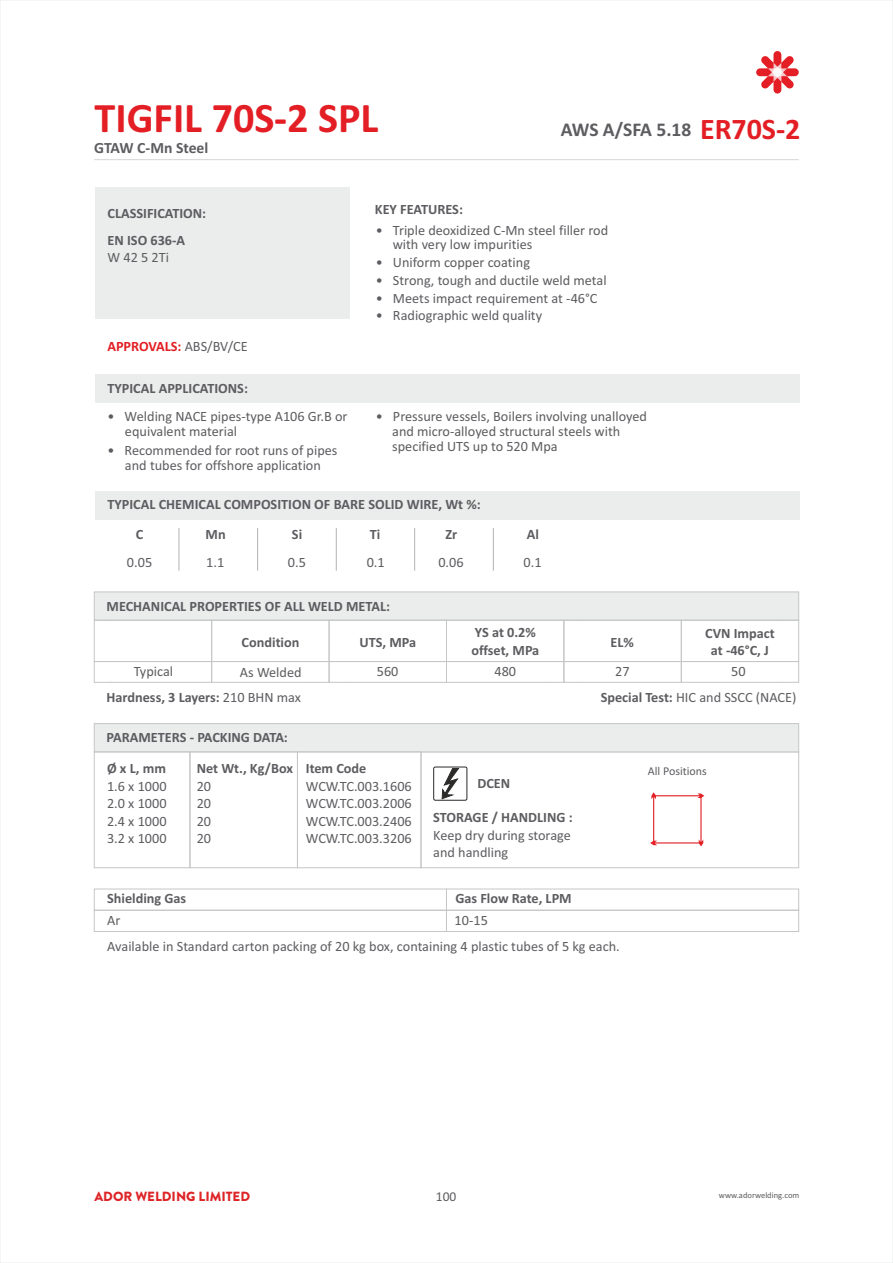
<style>
.page{position:relative;width:893px;height:1263px;background:#fff}
.page>*{position:absolute;margin:0;border:0;box-sizing:border-box;transform-origin:0 0}
.t1{font:700 42.3px "Calibri";color:#e31e24}
.t2{font:700 19.5px "Calibri";letter-spacing:-.005em;color:#5d5c60}
.t3{font:700 15.6px "Calibri";color:#5d5c60}
.t4{font:14.25px/17.4px "Calibri";color:#5d5c60}
.t5{font:700 14.25px/17.4px "Calibri";color:#5d5c60}
.t6{font:700 14.25px "Calibri";color:#e31e24}
.t7{font:13.5px "Calibri";color:#5d5c60}
.t8{font:900 13.35px "Brandon Grotesque";color:#de2427}
.t9{font:12px "Calibri";color:#5d5c60}
.t10{font:8.55px "Calibri";color:#5d5c60}
.s1{font-size:30px;color:#e31e24}
.s2{font-weight:400;color:#5d5c60}
.s3{font-weight:400}
.s4{font-weight:700}
</style>
<div class="page">
<div style="left:95px;top:187px;width:255px;height:132px;background:#ebecec"></div>
<div style="left:95px;top:492px;width:704px;height:28px;background:#ebecec"></div>
<div style="left:421px;top:751px;width:378px;height:117px;border:1px solid #c5c6c6"></div>
<svg style="left:93px;top:723px;width:706px;height:30px;background:#e8e9e9"></svg>
<div style="left:95px;top:374px;width:704px;height:28px;background:#ebecec"></div>
<hr style="left:179px;top:528px;width:1px;height:43px;background:#b2b3b3">
<hr style="left:336px;top:528px;width:1px;height:43px;background:#b2b3b3">
<hr style="left:257px;top:528px;width:1px;height:43px;background:#b2b3b3">
<div style="left:94px;top:751px;width:96px;height:117px;border:1px solid #c5c6c6"></div>
<div style="left:433px;top:767px;width:34px;height:33px;background:#fefefe;border:1px solid #2b2a29;border-radius:2px"></div>
<svg style="left:441px;top:768px;width:19px;height:32px"></svg>
<svg style="left:93px;top:888px;width:706px;height:44px"></svg>
<svg style="left:93px;top:591px;width:706px;height:92px"></svg>
<hr style="left:414px;top:528px;width:1px;height:43px;background:#b2b3b3">
<hr style="left:493px;top:528px;width:1px;height:43px;background:#b2b3b3">
<div style="left:297px;top:751px;width:124px;height:117px;border:1px solid #c5c6c6"></div>
<div style="left:190px;top:751px;width:108px;height:117px;border:1px solid #c5c6c6"></div>
<svg style="left:650px;top:792px;width:54px;height:54px"></svg>
<hr style="left:94px;top:159px;width:705px;height:1px;background:#d9dada">
<svg style="left:756px;top:51px;width:43px;height:43px"></svg>
<h1 class="t1" style="left:95px;top:100px;width:285px">TIGFIL 70S-2 SPL</h1>
<p class="t3" style="left:94px;top:141px;width:116px">GTAW C-Mn Steel</p>
<h2 class="t2" style="left:561px;top:121px;width:241px">AWS A/SFA 5.18 <span class="s1">ER70S-2</span></h2>
<p class="t5" style="left:108px;top:201px;width:100px;line-height:27px">CLASSIFICATION:<br>EN ISO 636-A</p>
<p class="t4" style="left:108px;top:250px;width:63px">W 42 5 2Ti</p>
<p class="t6" style="left:107px;top:340px;width:142px">APPROVALS: <span class="s2">ABS/BV/CE</span></p>
<p class="t5" style="left:107px;top:380px;width:142px">TYPICAL APPLICATIONS:</p>
<p class="t5" style="left:375px;top:201px;width:90px">KEY FEATURES:</p>
<p class="t4" style="left:393px;top:224px;width:217px;line-height:14.2px;text-indent:-17px">• Triple deoxidized C-Mn steel filler rod with very low impurities</p>
<p class="t4" style="left:376px;top:255px;width:156px">• Uniform copper coating</p>
<p class="t4" style="left:376px;top:272px;width:232px">• Strong, tough and ductile weld metal</p>
<p class="t4" style="left:376px;top:290px;width:223px">• Meets impact requirement at -46°C</p>
<p class="t4" style="left:376px;top:308px;width:168px">• Radiographic weld quality</p>
<p class="t4" style="left:125px;top:410px;width:224px;line-height:15px;text-indent:-17px">• Welding NACE pipes-type A106 Gr.B or equivalent material</p>
<p class="t4" style="left:392px;top:410px;width:256px;line-height:15px;text-indent:-16px">• Pressure vessels, Boilers involving unalloyed and micro-alloyed structural steels with specified UTS up to 520 Mpa</p>
<p class="t4" style="left:108px;top:444px;width:231px;line-height:15px;text-align:center">• Recommended for root runs of pipes and tubes for offshore application</p>
<p class="t5" style="left:107px;top:497px;width:375px">TYPICAL CHEMICAL COMPOSITION OF BARE SOLID WIRE, Wt %:</p>
<p class="t5" style="left:136px;top:526px;width:9px">C</p>
<p class="t5" style="left:206px;top:526px;width:22px">Mn</p>
<p class="t4" style="left:127px;top:555px;width:27px">0.05</p>
<p class="t4" style="left:206px;top:554px;width:20px">1.1</p>
<p class="t5" style="left:292px;top:527px;width:12px">Si</p>
<p class="t4" style="left:288px;top:555px;width:20px">0.5</p>
<p class="t5" style="left:370px;top:526px;width:12px">Ti</p>
<p class="t4" style="left:367px;top:554px;width:20px">0.1</p>
<p class="t5" style="left:445px;top:526px;width:13px">Zr</p>
<p class="t4" style="left:438px;top:554px;width:27px">0.06</p>
<p class="t5" style="left:527px;top:527px;width:14px">Al</p>
<p class="t4" style="left:524px;top:555px;width:20px">0.1</p>
<p class="t5" style="left:107px;top:598px;width:285px">MECHANICAL PROPERTIES OF ALL WELD METAL:</p>
<p class="t5" style="left:242px;top:634px;width:59px">Condition</p>
<p class="t5" style="left:359px;top:634px;width:58px">UTS, MPa</p>
<p class="t5" style="left:611px;top:634px;width:25px">EL%</p>
<p class="t5" style="left:705px;top:626px;width:71px;text-align:center">CVN Impact at -46°C, J</p>
<p class="t4" style="left:240px;top:664px;width:63px">As Welded</p>
<p class="t4" style="left:494px;top:664px;width:23px">480</p>
<p class="t4" style="left:615px;top:664px;width:16px">27</p>
<p class="t4" style="left:731px;top:664px;width:16px">50</p>
<p class="t5" style="left:471px;top:625px;width:69px">YS at 0.2% offset, MPa</p>
<p class="t4" style="left:134px;top:663px;width:41px">Typical</p>
<p class="t4" style="left:377px;top:664px;width:23px">560</p>
<p class="t5" style="left:107px;top:690px;width:196px">Hardness, 3 Layers: <span class="s3">210 BHN max</span></p>
<p class="t4" style="left:601px;top:690px;width:197px"><span class="s4">Special Test:</span> HIC and SSCC (NACE)</p>
<p class="t5" style="left:107px;top:730px;width:183px">PARAMETERS - PACKING DATA:</p>
<p class="t5" style="left:107px;top:761px;width:61px">Ø x L, mm</p>
<p class="t4" style="left:107px;top:779px;width:61px;text-align:justify">1.6 x 1000<br>2.0 x 1000<br>2.4 x 1000<br>3.2 x 1000</p>
<p class="t5" style="left:197px;top:761px;width:98px">Net Wt., Kg/Box</p>
<p class="t4" style="left:197px;top:779px;width:16px;text-align:justify">20<br>20<br>20<br>20</p>
<p class="t5" style="left:306px;top:761px;width:62px">Item Code</p>
<p class="t4" style="left:306px;top:779px;width:107px;text-align:justify">WCW.TC.003.1606<br>WCW.TC.003.2006<br>WCW.TC.003.2406<br>WCW.TC.003.3206</p>
<p class="t5" style="left:107px;top:891px;width:81px">Shielding Gas</p>
<p class="t4" style="left:107px;top:913px;width:15px">Ar</p>
<p class="t5" style="left:477px;top:775px;width:34px">DCEN</p>
<p class="t5" style="left:433px;top:810px;width:141px">STORAGE / HANDLING :</p>
<p class="t4" style="left:433px;top:827px;width:139px">Keep dry during storage and handling</p>
<p class="t5" style="left:455px;top:891px;width:118px">Gas Flow Rate, LPM</p>
<p class="t4" style="left:455px;top:913px;width:35px">10-15</p>
<p class="t4" style="left:107px;top:939px;width:514px">Available in Standard carton packing of 20 kg box, containing 4 plastic tubes of 5 kg each.</p>
<p class="t9" style="left:648px;top:766px;width:60px">All Positions</p>
<p class="t8" style="left:94px;top:1191px;width:157px">ADOR WELDING LIMITED</p>
<p class="t7" style="left:436px;top:1191px;width:22px">100</p>
<p class="t10" style="left:719px;top:1192px;width:82px">www.adorwelding.com</p>
</div>
